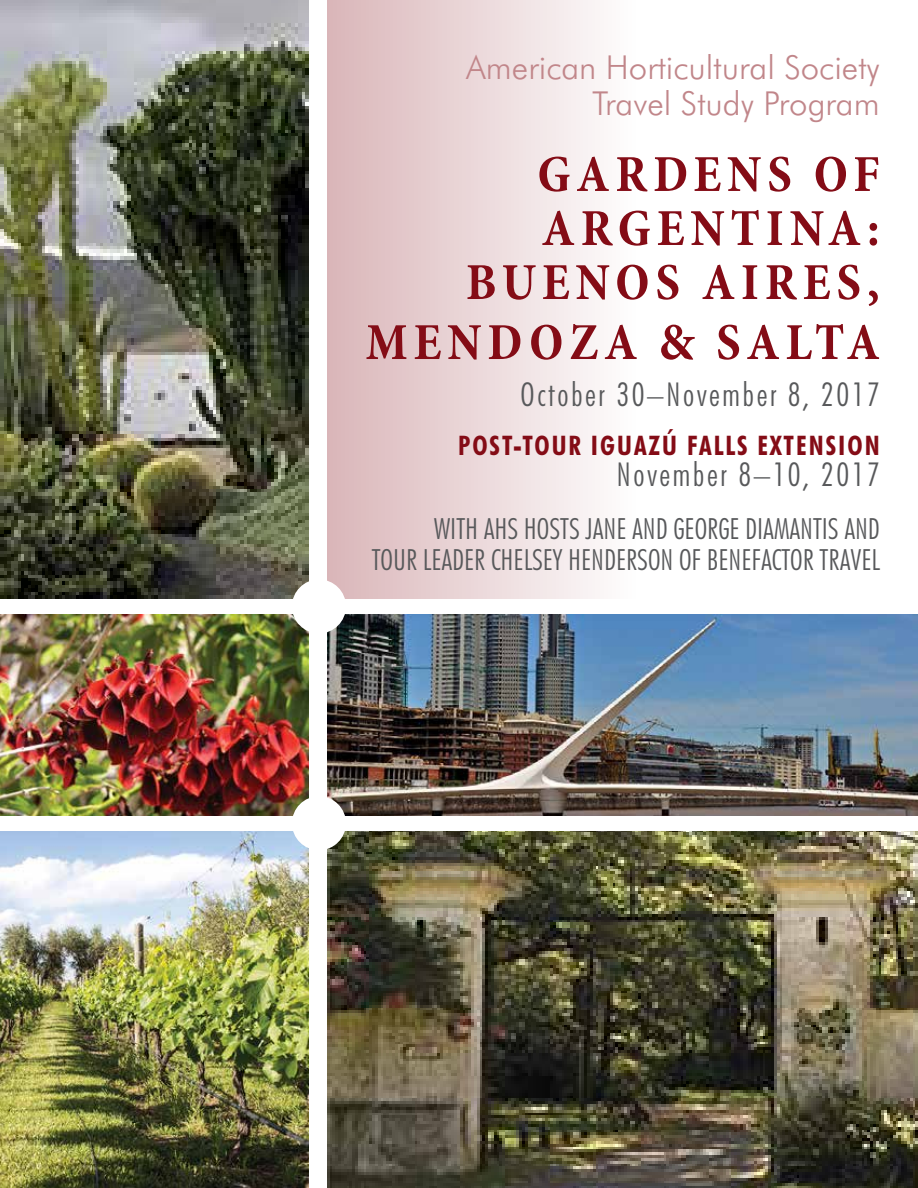
<style>
.page{position:relative;width:918px;height:1188px;background:#fff}
.page>*{position:absolute;margin:0;border:0;box-sizing:border-box;transform-origin:0 0}
.t1{font:700 condensed 52.5px/54px "Minion Pro";letter-spacing:.11em;color:#840c16;text-align:right}
.t2{font:300 33px/36px "Futura BT";color:#c1868a;text-align:right}
.t3{font:300 condensed 33px "Futura BT";letter-spacing:.075em;color:#58595b}
.t4{font:300 condensed 29.25px/31.5px "Futura BT";color:#58595b;text-align:right}
.t5{font:700 condensed 27px "Futura BT";letter-spacing:.075em;color:#840c16}
</style>
<div class="page">
<img style="left:0;top:0;width:308px;height:599px">
<div style="left:328px;top:0;width:308px;height:599px;background:linear-gradient(to right,#dab5b8,#fefefe)"></div>
<img style="left:328px;top:831px;width:590px;height:357px">
<img style="left:0;top:614px;width:308px;height:201px">
<img style="left:0;top:831px;width:308px;height:357px">
<img style="left:328px;top:614px;width:590px;height:201px">
<div style="left:292px;top:579px;width:54px;height:54px;background:#fff;border-radius:50%"></div>
<div style="left:292px;top:796px;width:54px;height:54px;background:#fff;border-radius:50%"></div>
<p class="t2" style="left:466px;top:49px;width:415px">American Horticultural Society<br>Travel Study Program</p>
<h1 class="t1" style="left:466px;top:147px;width:415px">GARDENS OF<br>ARGENTINA:<br>BUENOS AIRES,</h1>
<h1 class="t1" style="left:366px;top:315px;width:516px">MENDOZA &amp; SALTA</h1>
<p class="t3" style="left:521px;top:374px;width:361px">October 30–November 8, 2017</p>
<p class="t5" style="left:458px;top:429px;width:423px">POST-TOUR IGUAZÚ FALLS EXTENSION</p>
<p class="t3" style="left:616px;top:455px;width:265px">November 8–10, 2017</p>
<p class="t4" style="left:372px;top:513px;width:510px">WITH AHS HOSTS JANE AND GEORGE DIAMANTIS AND<br>TOUR LEADER CHELSEY HENDERSON OF BENEFACTOR TRAVEL</p>
</div>
